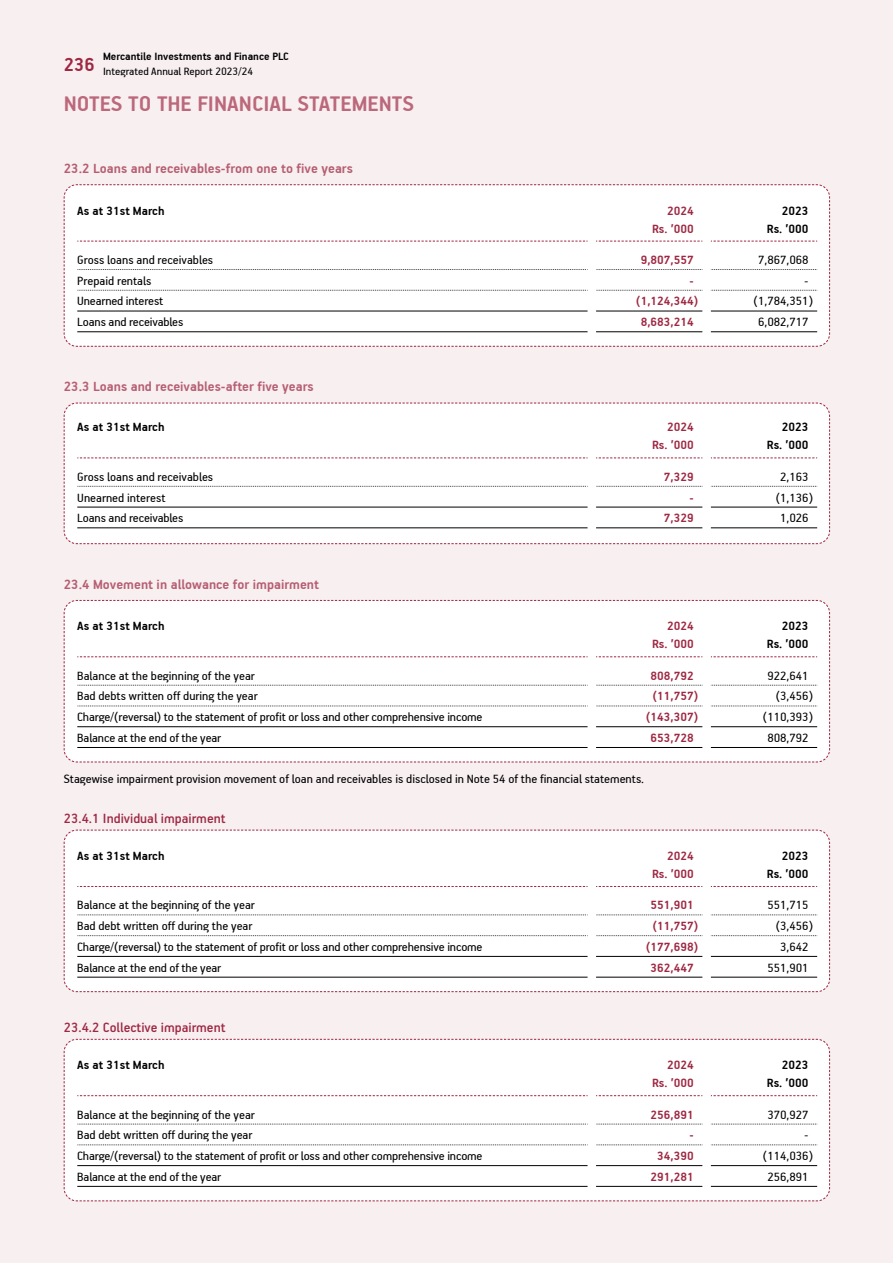
<style>
.page{position:relative;width:893px;height:1263px;background:#f8eff1}
.page>*{position:absolute;margin:0;border:0;box-sizing:border-box;transform-origin:0 0}
.t1{font:700 24px "PF Handbook Pro";color:#bb687a}
.t2{font:700 21px "PF Handbook Pro";color:#9e2842}
.t3{font:700 15px "PF Handbook Pro";color:#b65e71}
.t4{font:500 15px "PF Handbook Pro";color:#9e2842}
.t5{font:13.5px "PF Handbook Pro";color:#000}
.t6{font:700 13.5px/18px "PF Handbook Pro";color:#9e2842;text-align:right}
.t7{font:700 13.5px/18px "PF Handbook Pro";color:#000;text-align:right}
.t8{font:700 12px "PF Handbook Pro";color:#000}
.t9{font:12px "PF Handbook Pro";color:#000}
</style>
<div class="page">
<svg style="left:63px;top:184px;width:767px;height:163px"></svg>
<svg style="left:63px;top:402px;width:767px;height:142px"></svg>
<div style="left:63px;top:600px;width:767px;height:163px;background:#fff"></div>
<svg style="left:63px;top:829px;width:767px;height:163px"></svg>
<svg style="left:63px;top:1038px;width:767px;height:163px"></svg>
<h2 class="t2" style="left:64px;top:56px;width:33px">236</h2>
<p class="t8" style="left:103px;top:49px;width:187px">Mercantile Investments and Finance PLC</p>
<p class="t9" style="left:103px;top:67px;width:152px">Integrated Annual Report 2023/24</p>
<h1 class="t1" style="left:64px;top:94px;width:352px">NOTES TO THE FINANCIAL STATEMENTS</h1>
<p class="t3" style="left:64px;top:162px;width:291px">23.2 Loans and receivables-from one to five years</p>
<p class="t7" style="left:77px;top:202px;width:89px">As at 31st March</p>
<p class="t6" style="left:652px;top:202px;width:43px">2024<br>Rs. ’000</p>
<p class="t7" style="left:767px;top:202px;width:43px">2023<br>Rs. ’000</p>
<p class="t5" style="left:77px;top:255px;width:137px">Gross loans and receivables</p>
<p class="t6" style="left:641px;top:252px;width:55px">9,807,557</p>
<p class="t5" style="left:758px;top:255px;width:52px">7,867,068</p>
<p class="t5" style="left:77px;top:275px;width:76px">Prepaid rentals</p>
<p class="t6" style="left:689px;top:272px;width:6px">-</p>
<p class="t5" style="left:804px;top:275px;width:6px">-</p>
<p class="t5" style="left:77px;top:296px;width:87px">Unearned interest</p>
<p class="t6" style="left:636px;top:293px;width:64px">(1,124,344)</p>
<p class="t5" style="left:754px;top:296px;width:61px">(1,784,351)</p>
<p class="t5" style="left:77px;top:317px;width:108px">Loans and receivables</p>
<p class="t6" style="left:641px;top:314px;width:55px">8,683,214</p>
<p class="t5" style="left:758px;top:317px;width:52px">6,082,717</p>
<p class="t3" style="left:64px;top:381px;width:251px">23.3 Loans and receivables-after five years</p>
<p class="t7" style="left:77px;top:419px;width:89px">As at 31st March</p>
<p class="t6" style="left:652px;top:419px;width:43px">2024<br>Rs. ’000</p>
<p class="t7" style="left:767px;top:419px;width:43px">2023<br>Rs. ’000</p>
<p class="t5" style="left:77px;top:471px;width:137px">Gross loans and receivables</p>
<p class="t6" style="left:664px;top:468px;width:31px">7,329</p>
<p class="t5" style="left:780px;top:471px;width:30px">2,163</p>
<p class="t5" style="left:77px;top:492px;width:90px">Unearned interest</p>
<p class="t6" style="left:689px;top:489px;width:6px">-</p>
<p class="t5" style="left:776px;top:492px;width:39px">(1,136)</p>
<p class="t5" style="left:77px;top:513px;width:108px">Loans and receivables</p>
<p class="t6" style="left:664px;top:510px;width:31px">7,329</p>
<p class="t5" style="left:780px;top:513px;width:30px">1,026</p>
<p class="t3" style="left:64px;top:578px;width:257px">23.4 Movement in allowance for impairment</p>
<p class="t7" style="left:77px;top:618px;width:89px">As at 31st March</p>
<p class="t6" style="left:652px;top:618px;width:43px">2024<br>Rs. ’000</p>
<p class="t7" style="left:767px;top:618px;width:43px">2023<br>Rs. ’000</p>
<p class="t5" style="left:77px;top:670px;width:179px">Balance at the beginning of the year</p>
<p class="t6" style="left:650px;top:667px;width:45px">808,792</p>
<p class="t5" style="left:767px;top:670px;width:43px">922,641</p>
<p class="t5" style="left:77px;top:691px;width:182px">Bad debts written off during the year</p>
<p class="t6" style="left:652px;top:688px;width:47px">(11,757)</p>
<p class="t5" style="left:776px;top:691px;width:39px">(3,456)</p>
<p class="t5" style="left:77px;top:712px;width:407px">Charge/(reversal) to the statement of profit or loss and other comprehensive income</p>
<p class="t6" style="left:646px;top:709px;width:54px">(143,307)</p>
<p class="t5" style="left:763px;top:712px;width:52px">(110,393)</p>
<p class="t5" style="left:77px;top:732px;width:145px">Balance at the end of the year</p>
<p class="t6" style="left:650px;top:730px;width:45px">653,728</p>
<p class="t5" style="left:767px;top:732px;width:43px">808,792</p>
<p class="t5" style="left:64px;top:773px;width:582px">Stagewise impairment provision movement of loan and receivables is disclosed in Note 54 of the financial statements.</p>
<p class="t4" style="left:64px;top:812px;width:163px">23.4.1 Individual impairment</p>
<p class="t7" style="left:77px;top:848px;width:89px">As at 31st March</p>
<p class="t6" style="left:652px;top:848px;width:43px">2024<br>Rs. ’000</p>
<p class="t7" style="left:767px;top:848px;width:43px">2023<br>Rs. ’000</p>
<p class="t5" style="left:77px;top:900px;width:179px">Balance at the beginning of the year</p>
<p class="t6" style="left:650px;top:897px;width:45px">551,901</p>
<p class="t5" style="left:767px;top:900px;width:43px">551,715</p>
<p class="t5" style="left:77px;top:921px;width:177px">Bad debt written off during the year</p>
<p class="t6" style="left:652px;top:918px;width:47px">(11,757)</p>
<p class="t5" style="left:776px;top:921px;width:39px">(3,456)</p>
<p class="t5" style="left:77px;top:941px;width:407px">Charge/(reversal) to the statement of profit or loss and other comprehensive income</p>
<p class="t6" style="left:646px;top:938px;width:54px">(177,698)</p>
<p class="t5" style="left:780px;top:941px;width:30px">3,642</p>
<p class="t5" style="left:77px;top:962px;width:145px">Balance at the end of the year</p>
<p class="t6" style="left:650px;top:959px;width:45px">362,447</p>
<p class="t5" style="left:767px;top:962px;width:43px">551,901</p>
<p class="t4" style="left:64px;top:1021px;width:163px">23.4.2 Collective impairment</p>
<p class="t7" style="left:77px;top:1057px;width:89px">As at 31st March</p>
<p class="t6" style="left:652px;top:1057px;width:43px">2024<br>Rs. ’000</p>
<p class="t7" style="left:767px;top:1057px;width:43px">2023<br>Rs. ’000</p>
<p class="t5" style="left:77px;top:1109px;width:179px">Balance at the beginning of the year</p>
<p class="t6" style="left:650px;top:1106px;width:45px">256,891</p>
<p class="t5" style="left:767px;top:1109px;width:43px">370,927</p>
<p class="t5" style="left:77px;top:1130px;width:177px">Bad debt written off during the year</p>
<p class="t6" style="left:689px;top:1127px;width:6px">-</p>
<p class="t5" style="left:804px;top:1130px;width:6px">-</p>
<p class="t5" style="left:77px;top:1151px;width:407px">Charge/(reversal) to the statement of profit or loss and other comprehensive income</p>
<p class="t6" style="left:657px;top:1148px;width:38px">34,390</p>
<p class="t5" style="left:763px;top:1151px;width:52px">(114,036)</p>
<p class="t5" style="left:77px;top:1171px;width:145px">Balance at the end of the year</p>
<p class="t6" style="left:650px;top:1168px;width:45px">291,281</p>
<p class="t5" style="left:767px;top:1171px;width:43px">256,891</p>
</div>
